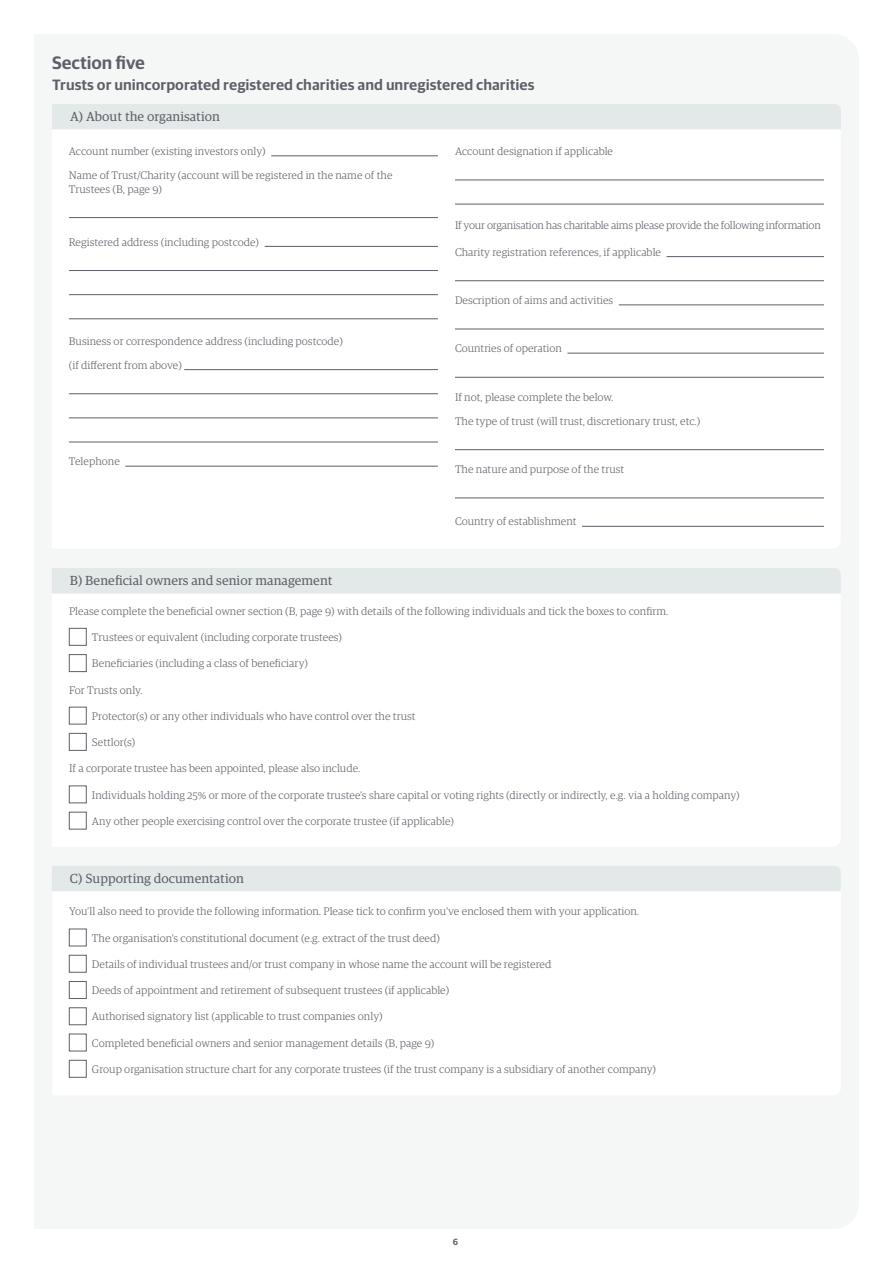
<style>
.page{position:relative;width:893px;height:1263px;background:#fff}
.page>*{position:absolute;margin:0;border:0;box-sizing:border-box;transform-origin:0 0}
.t1{font:600 18px "Guardian RTB Sans";letter-spacing:-.01em;color:#5d6067}
.t2{font:600 15px "Guardian RTB Sans";color:#5d6067}
.name_of_section{font:13.2px "Guardian RTB Egyp";color:#5d6067}
.t3{font:300 10.95px/13.5px "Guardian RTB Egyp";color:#5d6067}
.t4{font:300 10.95px "Guardian RTB Egyp";letter-spacing:-.02em;color:#5d6067}
.t5{font:600 9px "Guardian RTB Sans";color:#5d6067}
</style>
<div class="page">
<svg style="left:52px;top:129px;width:789px;height:397px"></svg>
<div style="left:52px;top:104px;width:789px;height:25px;background:#e3e8e8"></div>
<div style="left:69px;top:628px;width:17px;height:17px;background:#fff;border:1px solid #5d6067"></div>
<div style="left:69px;top:654px;width:17px;height:18px;background:#fff;border:1px solid #5d6067"></div>
<div style="left:69px;top:733px;width:17px;height:17px;background:#fff;border:1px solid #5d6067"></div>
<div style="left:69px;top:812px;width:17px;height:17px;background:#fff;border:1px solid #5d6067"></div>
<div style="left:69px;top:929px;width:17px;height:17px;background:#fff;border:1px solid #5d6067"></div>
<div style="left:69px;top:955px;width:17px;height:17px;background:#fff;border:1px solid #5d6067"></div>
<div style="left:69px;top:981px;width:17px;height:18px;background:#fff;border:1px solid #5d6067"></div>
<div style="left:69px;top:1007px;width:17px;height:18px;background:#fff;border:1px solid #5d6067"></div>
<div style="left:69px;top:1034px;width:17px;height:17px;background:#fff;border:1px solid #5d6067"></div>
<div style="left:69px;top:1060px;width:17px;height:17px;background:#fff;border:1px solid #5d6067"></div>
<div style="left:52px;top:568px;width:789px;height:26px;background:#e3e8e8"></div>
<div style="left:52px;top:866px;width:789px;height:25px;background:#e3e8e8"></div>
<hr style="left:271px;top:156px;width:167px;height:1px;background:#5d6067">
<hr style="left:69px;top:217px;width:369px;height:1px;background:#5d6067">
<hr style="left:265px;top:246px;width:173px;height:1px;background:#5d6067">
<hr style="left:69px;top:270px;width:369px;height:1px;background:#5d6067">
<hr style="left:69px;top:294px;width:369px;height:1px;background:#5d6067">
<hr style="left:69px;top:319px;width:369px;height:1px;background:#5d6067">
<hr style="left:184px;top:369px;width:254px;height:1px;background:#5d6067">
<hr style="left:69px;top:393px;width:369px;height:1px;background:#5d6067">
<hr style="left:69px;top:418px;width:369px;height:1px;background:#5d6067">
<hr style="left:69px;top:442px;width:369px;height:1px;background:#5d6067">
<hr style="left:125px;top:466px;width:313px;height:1px;background:#5d6067">
<hr style="left:455px;top:180px;width:369px;height:1px;background:#5d6067">
<hr style="left:455px;top:204px;width:369px;height:1px;background:#5d6067">
<hr style="left:667px;top:256px;width:157px;height:1px;background:#5d6067">
<hr style="left:455px;top:280px;width:369px;height:1px;background:#5d6067">
<hr style="left:619px;top:305px;width:205px;height:1px;background:#5d6067">
<hr style="left:455px;top:329px;width:369px;height:1px;background:#5d6067">
<hr style="left:567px;top:353px;width:257px;height:1px;background:#5d6067">
<hr style="left:455px;top:377px;width:369px;height:1px;background:#5d6067">
<hr style="left:455px;top:449px;width:369px;height:1px;background:#5d6067">
<hr style="left:455px;top:498px;width:369px;height:1px;background:#5d6067">
<hr style="left:582px;top:526px;width:242px;height:1px;background:#5d6067">
<p class="t1" style="left:52px;top:50px;width:94px">Section five</p>
<p class="t2" style="left:52px;top:74px;width:484px">Trusts or unincorporated registered charities and unregistered charities</p>
<p class="name_of_section" style="left:70px;top:107px;width:151px">A) About the organisation</p>
<p class="t3" style="left:69px;top:144px;width:198px">Account number (existing investors only)</p>
<p class="t3" style="left:69px;top:168px;width:325px">Name of Trust/Charity (account will be registered in the name of the<br>Trustees (B, page 9)</p>
<p class="t3" style="left:69px;top:234px;width:192px">Registered address (including postcode)</p>
<p class="t3" style="left:69px;top:333px;width:275px">Business or correspondence address (including postcode)</p>
<p class="t3" style="left:69px;top:358px;width:114px">(if different from above)</p>
<p class="t3" style="left:69px;top:454px;width:52px">Telephone</p>
<p class="name_of_section" style="left:70px;top:571px;width:264px">B) Beneficial owners and senior management</p>
<p class="t3" style="left:455px;top:144px;width:160px">Account designation if applicable</p>
<p class="t4" style="left:455px;top:218px;width:367px">If your organisation has charitable aims please provide the following information</p>
<p class="t3" style="left:455px;top:245px;width:208px">Charity registration references, if applicable</p>
<p class="t3" style="left:455px;top:293px;width:160px">Description of aims and activities</p>
<p class="t3" style="left:455px;top:341px;width:108px">Countries of operation</p>
<p class="t3" style="left:455px;top:389px;width:160px">If not, please complete the below.</p>
<p class="t3" style="left:455px;top:413px;width:247px">The type of trust (will trust, discretionary trust, etc.)</p>
<p class="t3" style="left:455px;top:462px;width:171px">The nature and purpose of the trust</p>
<p class="t3" style="left:455px;top:514px;width:123px">Country of establishment</p>
<p class="t3" style="left:69px;top:604px;width:601px">Please complete the beneficial owner section (B, page 9) with details of the following individuals and tick the boxes to confirm.</p>
<p class="t3" style="left:92px;top:630px;width:252px">Trustees or equivalent (including corporate trustees)</p>
<p class="t3" style="left:92px;top:656px;width:218px">Beneficiaries (including a class of beneficiary)</p>
<p class="t3" style="left:69px;top:682px;width:75px">For Trusts only.</p>
<p class="t3" style="left:92px;top:709px;width:325px">Protector(s) or any other individuals who have control over the trust</p>
<p class="t3" style="left:92px;top:735px;width:45px">Settlor(s)</p>
<p class="t3" style="left:69px;top:761px;width:293px">If a corporate trustee has been appointed, please also include.</p>
<p class="t3" style="left:92px;top:787px;width:649px">Individuals holding 25% or more of the corporate trustee’s share capital or voting rights (directly or indirectly, e.g. via a holding company)</p>
<p class="t3" style="left:92px;top:814px;width:364px">Any other people exercising control over the corporate trustee (if applicable)</p>
<p class="name_of_section" style="left:70px;top:869px;width:176px">C) Supporting documentation</p>
<p class="t3" style="left:69px;top:904px;width:572px">You’ll also need to provide the following information. Please tick to confirm you’ve enclosed them with your application.</p>
<p class="t3" style="left:92px;top:930px;width:350px">The organisation’s constitutional document (e.g. extract of the trust deed)</p>
<p class="t3" style="left:92px;top:957px;width:461px">Details of individual trustees and/or trust company in whose name the account will be registered</p>
<p class="t3" style="left:92px;top:983px;width:359px">Deeds of appointment and retirement of subsequent trustees (if applicable)</p>
<p class="t3" style="left:92px;top:1009px;width:292px">Authorised signatory list (applicable to trust companies only)</p>
<p class="t3" style="left:92px;top:1035px;width:344px">Completed beneficial owners and senior management details (B, page 9)</p>
<p class="t3" style="left:92px;top:1062px;width:566px">Group organisation structure chart for any corporate trustees (if the trust company is a subsidiary of another company)</p>
<p class="t5" style="left:453px;top:1235px;width:7px">6</p>
</div>
